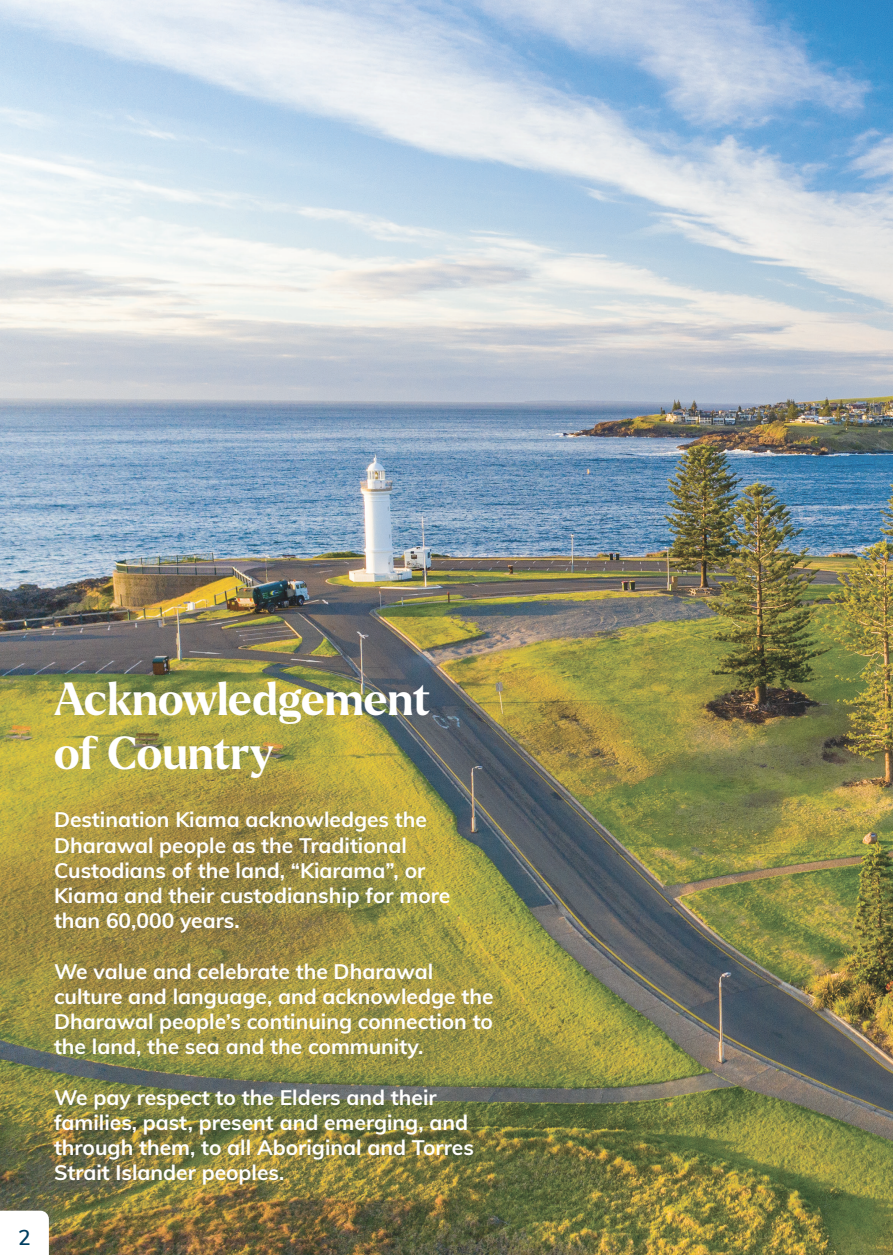
<style>
.page{position:relative;width:893px;height:1255px;background:#fff}
.page>*{position:absolute;margin:0;border:0;box-sizing:border-box;transform-origin:0 0}
.t1{font:700 45px "Larken";letter-spacing:-.005em;color:#fff}
.t2{font:700 21px "Muli";color:#fff}
.t3{font:600 21px "Muli";color:#003f61}
</style>
<div class="page">
<img style="left:0;top:0;width:893px;height:1254px">
<svg style="left:0;top:1210px;width:49px;height:44px"></svg>
<p class="t3" style="left:18px;top:1221px;width:14px">2</p>
<p class="t1" style="left:54px;top:669px;width:378px">Acknowledgement</p>
<p class="t1" style="left:54px;top:723px;width:222px">of Country</p>
<p class="t2" style="left:54px;top:804px;width:374px">Destination Kiama acknowledges the</p>
<p class="t2" style="left:54px;top:829px;width:355px">Dharawal people as the Traditional</p>
<p class="t2" style="left:54px;top:854px;width:373px">Custodians of the land, “Kiarama”, or</p>
<p class="t2" style="left:54px;top:880px;width:398px">Kiama and their custodianship for more</p>
<p class="t2" style="left:54px;top:905px;width:187px">than 60,000 years.</p>
<p class="t2" style="left:54px;top:955px;width:381px">We value and celebrate the Dharawal</p>
<p class="t2" style="left:54px;top:980px;width:441px">culture and language, and acknowledge the</p>
<p class="t2" style="left:54px;top:1006px;width:441px">Dharawal people’s continuing connection to</p>
<p class="t2" style="left:54px;top:1031px;width:371px">the land, the sea and the community.</p>
<p class="t2" style="left:54px;top:1081px;width:384px">We pay respect to the Elders and their</p>
<p class="t2" style="left:54px;top:1106px;width:416px">families, past, present and emerging, and</p>
<p class="t2" style="left:54px;top:1132px;width:421px">through them, to all Aboriginal and Torres</p>
<p class="t2" style="left:54px;top:1157px;width:232px">Strait Islander peoples.</p>
</div>
